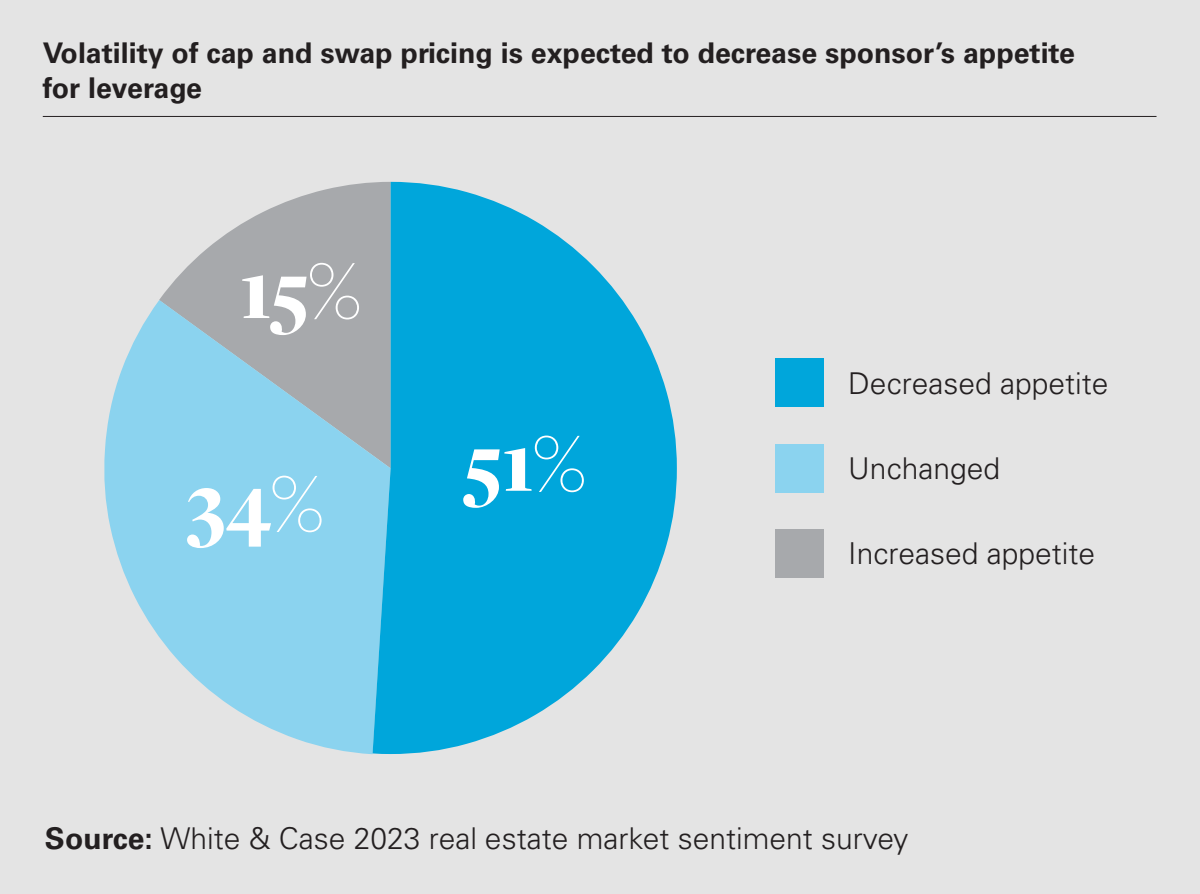
<style>
.page{position:relative;width:1200px;height:894px;background:#fff}
.page>*{position:absolute;margin:0;border:0;box-sizing:border-box;transform-origin:0 0}
.t1{font:900 85.72px "Freight Disp Pro";color:#fff}
.t2{font:300 30px "Univers LT Pro 45";color:#231f20}
.t3{font:700 28.5px/34.2px "Univers LT Pro 65";color:#231f20}
.s1{font-family:"Univers LT Pro 65";font-weight:700}
</style>
<div class="page">
<div style="left:0;top:0;width:1200px;height:893px;background:#e4e4e4"></div>
<hr style="left:43px;top:116px;width:1114px;height:1px;background:#231f20">
<div style="left:775px;top:443px;width:49px;height:49px;background:#8bd3ef"></div>
<div style="left:775px;top:528px;width:49px;height:49px;background:#a7a9ac"></div>
<div style="left:775px;top:358px;width:49px;height:49px;background:#00a6db"></div>
<svg style="left:159px;top:182px;width:214px;height:118px;fill:#a7a9ac"></svg>
<svg style="left:104px;top:300px;width:287px;height:454px;fill:#8bd3ef"></svg>
<svg style="left:373px;top:182px;width:304px;height:571px;fill:#00a6db"></svg>
<p class="t3" style="left:43px;top:36px;width:1034px">Volatility of cap and swap pricing is expected to decrease sponsor’s appetite for leverage</p>
<h1 class="t1" style="left:240px;top:234px;width:122px">15%</h1>
<h1 class="t1" style="left:186px;top:446px;width:138px">34%</h1>
<h1 class="t1" style="left:464px;top:406px;width:122px">51%</h1>
<p class="t2" style="left:848px;top:365px;width:262px">Decreased appetite</p>
<p class="t2" style="left:848px;top:450px;width:153px">Unchanged</p>
<p class="t2" style="left:848px;top:535px;width:248px">Increased appetite</p>
<p class="t2" style="left:45px;top:819px;width:865px"><span class="s1">Source:</span> White &amp; Case 2023 real estate market sentiment survey</p>
</div>
